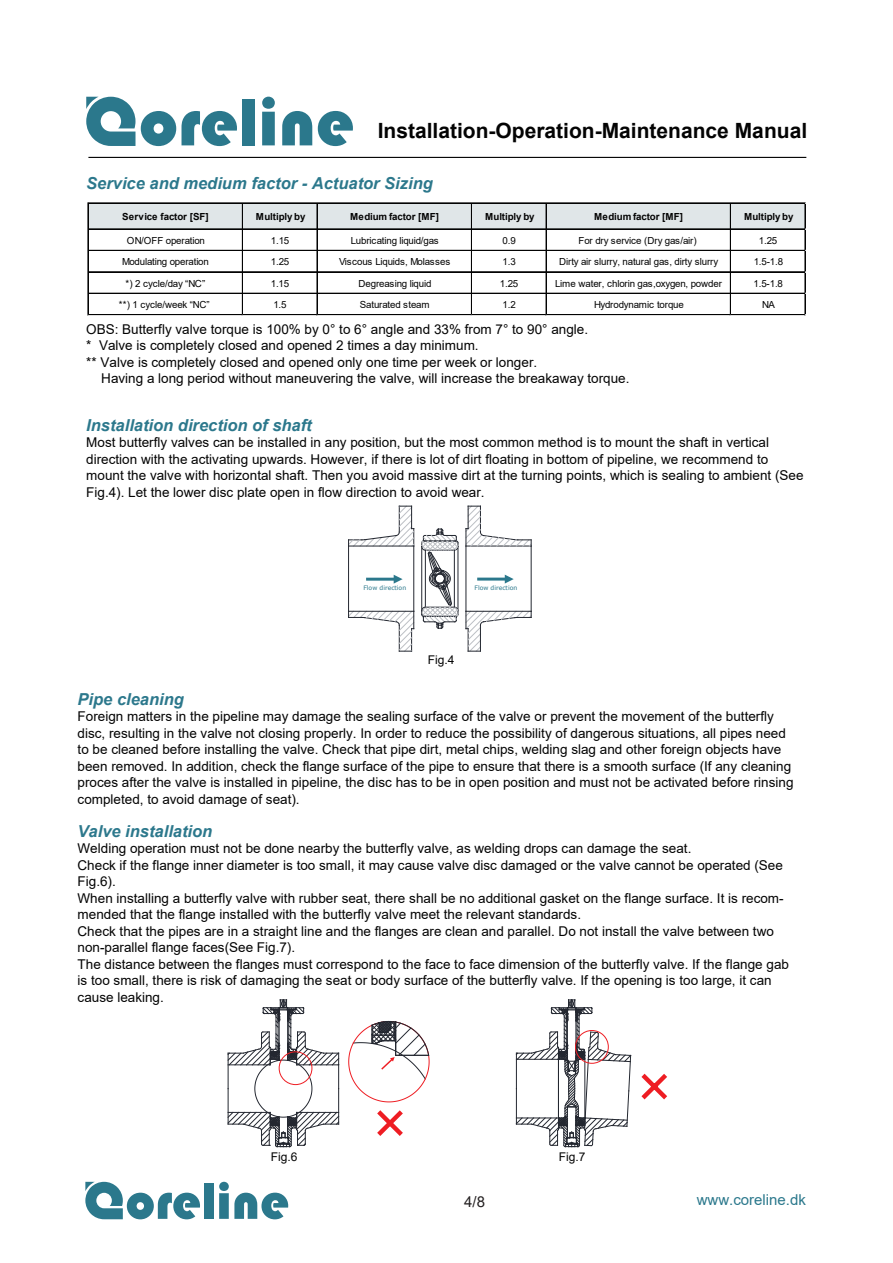
<style>
.page{position:relative;width:893px;height:1263px;background:#fff}
.page>*{position:absolute;margin:0;border:0;box-sizing:border-box;transform-origin:0 0}
.t1{font:700 21px "Arial";color:#030303}
.t2{font:italic 700 16.5px "Arial";color:#2c788c}
.t3{font:15px "Arial";color:#2b788c}
.t4{font:15px "Arial";color:#231f20}
.t5{font:13.5px/16.5px "Arial";color:#030303}
.t6{font:12px "Arial";color:#030303}
.t7{font:9.75px "Arial";letter-spacing:-.02em;color:#030303}
.t8{font:700 9.75px "Arial";letter-spacing:-.01em;color:#030303}
.t9{font:6.15px "Verdana";color:#2b788c}
</style>
<div class="page">
<div style="left:88px;top:203px;width:716px;height:26px;background:#e0e6e8"></div>
<svg style="left:86px;top:97px;width:49px;height:49px"></svg>
<svg style="left:141px;top:111px;width:35px;height:35px"></svg>
<svg style="left:182px;top:111px;width:55px;height:35px"></svg>
<div style="left:242px;top:99px;width:13px;height:46px;background:#2b788c"></div>
<svg style="left:262px;top:97px;width:13px;height:48px"></svg>
<svg style="left:282px;top:111px;width:30px;height:34px"></svg>
<svg style="left:318px;top:111px;width:35px;height:35px"></svg>
<hr style="left:88px;top:157px;width:718px;height:1px;background:#030303">
<svg style="left:85px;top:1182px;width:115px;height:37px"></svg>
<div style="left:204px;top:1184px;width:10px;height:35px;background:#2b788c"></div>
<svg style="left:219px;top:1182px;width:69px;height:37px"></svg>
<hr style="left:348px;top:546px;width:1px;height:65px;background:#232730">
<hr style="left:466px;top:546px;width:65px;height:1px;background:#232730">
<hr style="left:531px;top:546px;width:1px;height:65px;background:#232730">
<hr style="left:413px;top:546px;width:1px;height:65px;background:#232730">
<hr style="left:466px;top:546px;width:1px;height:65px;background:#232730">
<hr style="left:349px;top:546px;width:65px;height:1px;background:#232730">
<svg style="left:465px;top:506px;width:67px;height:40px"></svg>
<svg style="left:348px;top:506px;width:66px;height:40px"></svg>
<svg style="left:348px;top:611px;width:66px;height:41px"></svg>
<svg style="left:465px;top:611px;width:67px;height:41px"></svg>
<hr style="left:349px;top:611px;width:65px;height:1px;background:#232730">
<svg style="left:421px;top:529px;width:38px;height:100px"></svg>
<svg style="left:516px;top:999px;width:115px;height:148px"></svg>
<svg style="left:228px;top:999px;width:111px;height:148px"></svg>
<svg style="left:641px;top:1073px;width:26px;height:27px"></svg>
<svg style="left:348px;top:1021px;width:82px;height:115px"></svg>
<div style="left:279px;top:1051px;width:33px;height:34px;border:1px solid #ee1d23;border-radius:50%"></div>
<div style="left:575px;top:1030px;width:34px;height:34px;border:1px solid #ee1d23;border-radius:50%"></div>
<svg style="left:366px;top:575px;width:37px;height:9px"></svg>
<svg style="left:477px;top:575px;width:37px;height:8px"></svg>
<hr style="left:89px;top:203px;width:717px;height:1px;background:#030303">
<hr style="left:89px;top:229px;width:717px;height:1px;background:#030303">
<hr style="left:89px;top:250px;width:717px;height:1px;background:#030303">
<hr style="left:89px;top:271px;width:717px;height:1px;background:#030303">
<hr style="left:89px;top:272px;width:717px;height:1px;background:#030303">
<hr style="left:89px;top:293px;width:717px;height:1px;background:#030303">
<hr style="left:88px;top:203px;width:1px;height:112px;background:#030303">
<hr style="left:242px;top:203px;width:1px;height:112px;background:#030303">
<hr style="left:317px;top:203px;width:1px;height:112px;background:#030303">
<hr style="left:471px;top:203px;width:1px;height:112px;background:#030303">
<hr style="left:546px;top:203px;width:1px;height:112px;background:#030303">
<hr style="left:730px;top:203px;width:1px;height:112px;background:#030303">
<hr style="left:89px;top:314px;width:717px;height:1px;background:#030303">
<hr style="left:89px;top:315px;width:717px;height:1px;background:#030303">
<hr style="left:805px;top:203px;width:1px;height:112px;background:#030303">
<h1 class="t1" style="left:378px;top:115px;width:431px">Installation-Operation-Maintenance Manual</h1>
<p class="t2" style="left:86px;top:172px;width:348px">Service and medium factor - Actuator Sizing</p>
<p class="t8" style="left:122px;top:209px;width:88px">Service factor [SF]</p>
<p class="t8" style="left:256px;top:209px;width:51px">Multiply by</p>
<p class="t8" style="left:350px;top:209px;width:90px">Medium factor [MF]</p>
<p class="t8" style="left:485px;top:209px;width:51px">Multiply by</p>
<p class="t8" style="left:594px;top:209px;width:90px">Medium factor [MF]</p>
<p class="t8" style="left:744px;top:209px;width:51px">Multiply by</p>
<p class="t7" style="left:127px;top:234px;width:80px">ON/OFF operation</p>
<p class="t7" style="left:271px;top:234px;width:20px">1.15</p>
<p class="t7" style="left:351px;top:234px;width:89px">Lubricating liquid/gas</p>
<p class="t7" style="left:503px;top:234px;width:15px">0.9</p>
<p class="t7" style="left:578px;top:234px;width:120px">For dry service (Dry gas/air)</p>
<p class="t7" style="left:759px;top:234px;width:20px">1.25</p>
<p class="t7" style="left:122px;top:255px;width:88px">Modulating operation</p>
<p class="t7" style="left:271px;top:255px;width:20px">1.25</p>
<p class="t7" style="left:339px;top:255px;width:113px">Viscous Liquids, Molasses</p>
<p class="t7" style="left:503px;top:255px;width:15px">1.3</p>
<p class="t7" style="left:559px;top:255px;width:161px">Dirty air slurry, natural gas, dirty slurry</p>
<p class="t7" style="left:754px;top:255px;width:31px">1.5-1.8</p>
<p class="t7" style="left:126px;top:277px;width:81px">*) 2 cycle/day “NC”</p>
<p class="t7" style="left:271px;top:277px;width:20px">1.15</p>
<p class="t7" style="left:358px;top:277px;width:74px">Degreasing liquid</p>
<p class="t7" style="left:500px;top:277px;width:20px">1.25</p>
<p class="t7" style="left:555px;top:277px;width:168px">Lime water, chlorin gas,oxygen, powder</p>
<p class="t7" style="left:754px;top:277px;width:31px">1.5-1.8</p>
<p class="t7" style="left:119px;top:298px;width:92px">**) 1 cycle/week “NC”</p>
<p class="t7" style="left:273px;top:298px;width:15px">1.5</p>
<p class="t7" style="left:360px;top:298px;width:71px">Saturated steam</p>
<p class="t7" style="left:503px;top:298px;width:15px">1.2</p>
<p class="t7" style="left:594px;top:298px;width:91px">Hydrodynamic torque</p>
<p class="t7" style="left:762px;top:298px;width:14px">NA</p>
<p class="t5" style="left:86px;top:320px;width:503px">OBS: Butterfly valve torque is 100% by 0° to 6° angle and 33% from 7° to 90° angle. * Valve is completely closed and opened 2 times a day minimum.<br>** Valve is completely closed and opened only one time per week or longer.</p>
<p class="t5" style="left:101px;top:370px;width:530px">Having a long period without maneuvering the valve, will increase the breakaway torque.</p>
<p class="t2" style="left:86px;top:414px;width:227px">Installation direction of shaft</p>
<p class="t5" style="left:86px;top:434px;width:719px">Most butterfly valves can be installed in any position, but the most common method is to mount the shaft in vertical direction with the activating upwards. However, if there is lot of dirt floating in bottom of pipeline, we recommend to mount the valve with horizontal shaft. Then you avoid massive dirt at the turning points, which is sealing to ambient (See Fig.4). Let the lower disc plate open in flow direction to avoid wear.</p>
<p class="t9" style="left:363px;top:583px;width:44px">Flow direction</p>
<p class="t9" style="left:475px;top:583px;width:44px">Flow direction</p>
<p class="t6" style="left:428px;top:652px;width:28px">Fig.4</p>
<p class="t2" style="left:78px;top:688px;width:108px">Pipe cleaning</p>
<p class="t5" style="left:78px;top:708px;width:717px">Foreign matters in the pipeline may damage the sealing surface of the valve or prevent the movement of the butterfly disc, resulting in the valve not closing properly. In order to reduce the possibility of dangerous situations, all pipes need to be cleaned before installing the valve. Check that pipe dirt, metal chips, welding slag and other foreign objects have been removed. In addition, check the flange surface of the pipe to ensure that there is a smooth surface (If any cleaning proces after the valve is installed in pipeline, the disc has to be in open position and must not be activated before rinsing completed, to avoid damage of seat).</p>
<p class="t2" style="left:78px;top:820px;width:136px">Valve installation</p>
<p class="t5" style="left:78px;top:840px;width:713px">Welding operation must not be done nearby the butterfly valve, as welding drops can damage the seat.<br>Check if the flange inner diameter is too small, it may cause valve disc damaged or the valve cannot be operated (See Fig.6).<br>When installing a butterfly valve with rubber seat, there shall be no additional gasket on the flange surface. It is recom&shy;mended that the flange installed with the butterfly valve meet the relevant standards.<br>Check that the pipes are in a straight line and the flanges are clean and parallel. Do not install the valve between two non-parallel flange faces(See Fig.7).<br>The distance between the flanges must correspond to the face to face dimension of the butterfly valve. If the flange gab is too small, there is risk of damaging the seat or body surface of the butterfly valve. If the opening is too large, it can cause leaking.</p>
<p class="t6" style="left:271px;top:1149px;width:28px">Fig.6</p>
<p class="t6" style="left:559px;top:1149px;width:28px">Fig.7</p>
<p class="t4" style="left:464px;top:1191px;width:22px">4/8</p>
<p class="t3" style="left:697px;top:1189px;width:111px">www.coreline.dk</p>
</div>
